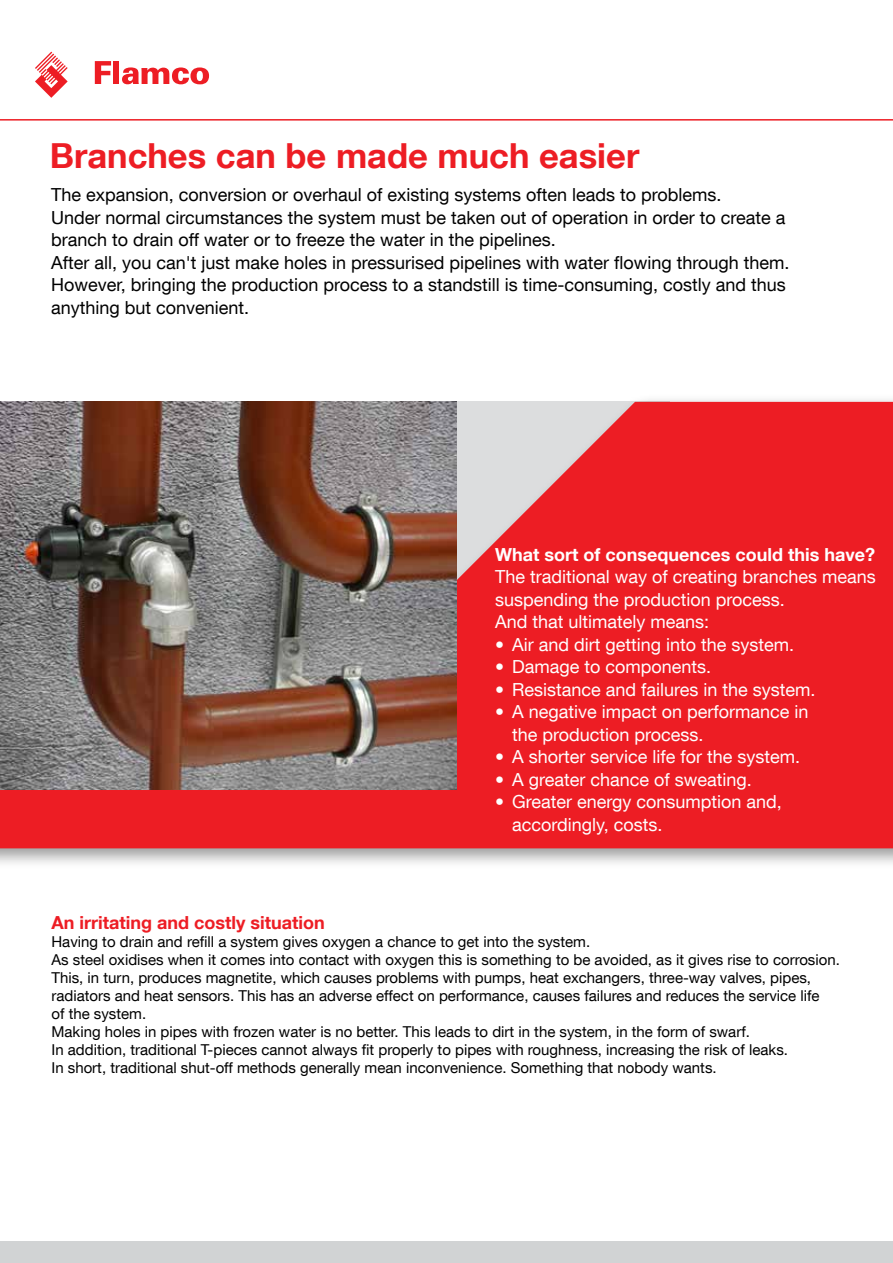
<style>
.page{position:relative;width:893px;height:1263px;background:#fff}
.page>*{position:absolute;margin:0;border:0;box-sizing:border-box;transform-origin:0 0}
.t1{font:700 34.5px "Helvetica Neue LT Com";color:#ed1d24}
.t2{font:18px/22.5px "Helvetica Neue LT Com";color:#000}
.t3{font:18px/22.5px "Helvetica Neue LT Com";color:#fff}
.t4{font:700 18px "Helvetica Neue LT Com";color:#fff}
.t5{font:700 18px "Helvetica Neue LT Com";color:#ed1d24}
.t6{font:15px/18px "Helvetica Neue LT Com";color:#000}
</style>
<div class="page">
<div style="left:0;top:394px;width:893px;height:475px;background:#000;opacity:.4"></div>
<svg style="left:0;top:402px;width:893px;height:446px;background:#eb2a31"></svg>
<img style="left:0;top:401px;width:457px;height:389px">
<div style="left:0;top:1242px;width:893px;height:21px;background:#d1d3d4"></div>
<svg style="left:0;top:51px;width:893px;height:70px"></svg>
<h1 class="t1" style="left:50px;top:134px;width:591px">Branches can be made much easier</h1>
<p class="t2" style="left:51px;top:183px;width:740px">The expansion, conversion or overhaul of existing systems often leads to problems.<br>Under normal circumstances the system must be taken out of operation in order to create a branch to drain off water or to freeze the water in the pipelines.<br>After all, you can't just make holes in pressurised pipelines with water flowing through them.<br>However, bringing the production process to a standstill is time-consuming, costly and thus anything but convenient.</p>
<p class="t4" style="left:495px;top:543px;width:382px">What sort of consequences could this have?</p>
<p class="t3" style="left:495px;top:565px;width:382px">The traditional way of creating branches means suspending the production process.<br>And that ultimately means:</p>
<p class="t3" style="left:495px;top:633px;width:301px">• Air and dirt getting into the system.</p>
<p class="t3" style="left:495px;top:655px;width:218px">• Damage to components.</p>
<p class="t3" style="left:495px;top:678px;width:322px">• Resistance and failures in the system.</p>
<p class="t3" style="left:512px;top:700px;width:298px;text-indent:-17px">• A negative impact on performance in the production process.</p>
<p class="t3" style="left:495px;top:745px;width:307px">• A shorter service life for the system.</p>
<p class="t3" style="left:495px;top:768px;width:258px">• A greater chance of sweating.</p>
<p class="t3" style="left:512px;top:790px;width:271px;text-indent:-17px">• Greater energy consumption and, accordingly, costs.</p>
<p class="t5" style="left:51px;top:911px;width:275px">An irritating and costly situation</p>
<p class="t6" style="left:51px;top:932px;width:790px">Having to drain and refill a system gives oxygen a chance to get into the system.<br>As steel oxidises when it comes into contact with oxygen this is something to be avoided, as it gives rise to corrosion.<br>This, in turn, produces magnetite, which causes problems with pumps, heat exchangers, three-way valves, pipes, radiators and heat sensors. This has an adverse effect on performance, causes failures and reduces the service life<br>of the system.<br>Making holes in pipes with frozen water is no better. This leads to dirt in the system, in the form of swarf.<br>In addition, traditional T-pieces cannot always fit properly to pipes with roughness, increasing the risk of leaks.<br>In short, traditional shut-off methods generally mean inconvenience. Something that nobody wants.</p>
</div>
